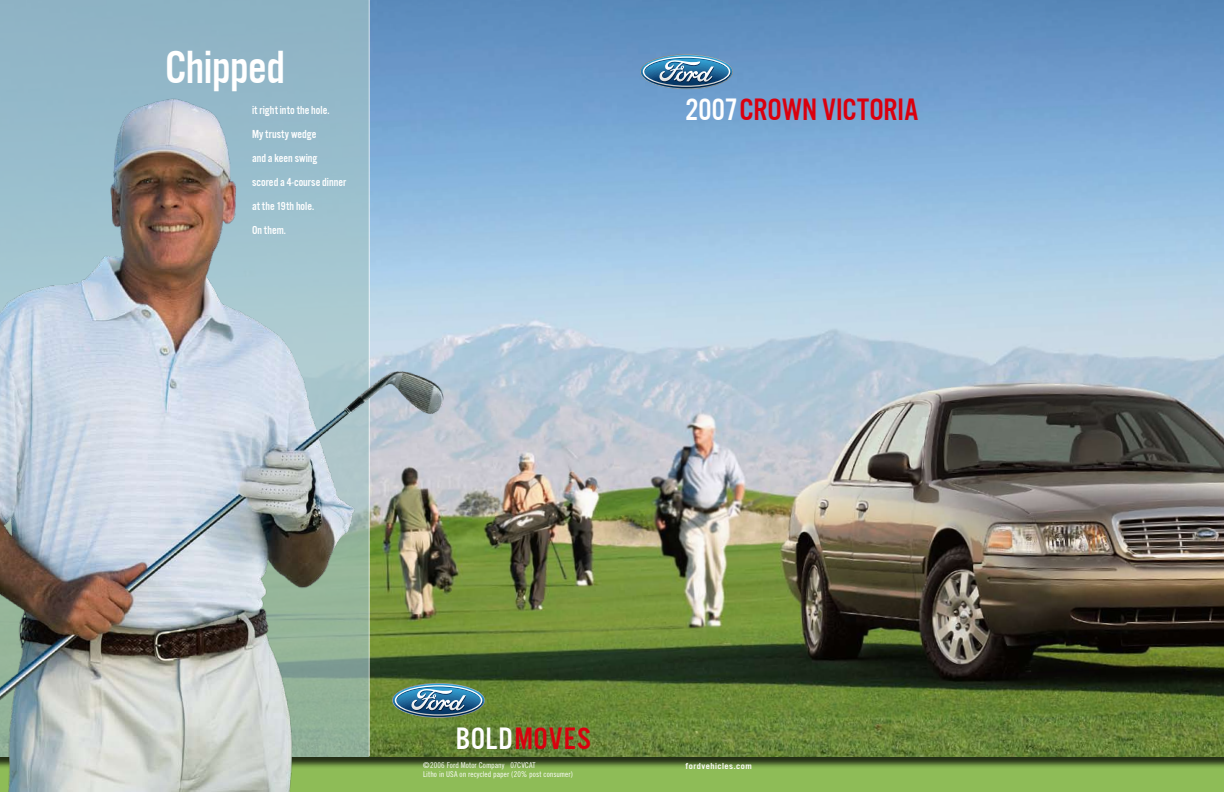
<style>
.page{position:relative;width:1224px;height:792px;background:#fff}
.page>*{position:absolute;margin:0;border:0;box-sizing:border-box;transform-origin:0 0}
.t1{font:48px "Alternate Got No 3 D";letter-spacing:-.01em;color:#fff}
.t2{font:32px "Alternate Got No 3 D";letter-spacing:.005em;color:#da000e}
.t3{font:32px "Alternate Got No 3 D";letter-spacing:.035em;color:#da000e}
.t4{font:12px/24px "Alternate Got No 3 D";color:#fff}
.t5{font:9px "Alternate Got No 3 D";letter-spacing:.05em;color:#fff;scale:1.2 1}
.t6{font:8px/8.5px "Trade Gothic Cond Eighteen";letter-spacing:.005em;color:#fff}
.s1{color:#fff}
</style>
<div class="page">
<svg style="left:612px;top:756px;width:612px;height:36px;background:#79a049"></svg>
<svg style="left:0;top:756px;width:612px;height:36px;background:#79a049"></svg>
<img style="left:370px;top:0;width:854px;height:756px">
<div style="left:0;top:0;width:369px;height:756px;background:#8db3c4"></div>
<img style="left:0;top:22px;width:465px;height:770px">
<svg style="left:640px;top:54px;width:93px;height:35px;background:#5d8db1"></svg>
<img style="left:392px;top:683px;width:93px;height:35px">
<h1 class="t1" style="left:165px;top:42px;width:122px">Chipped</h1>
<p class="t4" style="left:252px;top:98px;width:96px">it right into the hole.<br>My trusty wedge<br>and a keen swing scored a 4-course dinner at the 19th hole.<br>On them.</p>
<h2 class="t2" style="left:686px;top:93px;width:235px"><span class="s1">2007</span>crown victoria</h2>
<h2 class="t3" style="left:456px;top:722px;width:136px"><span class="s1">BOLD</span>MOVES</h2>
<p class="t6" style="left:423px;top:761px;width:151px">©2006 Ford Motor Company 07CVCAT<br>Litho in USA on recycled paper (20% post consumer)</p>
<p class="t5" style="left:686px;top:761px;width:57px">fordvehicles.com</p>
</div>
